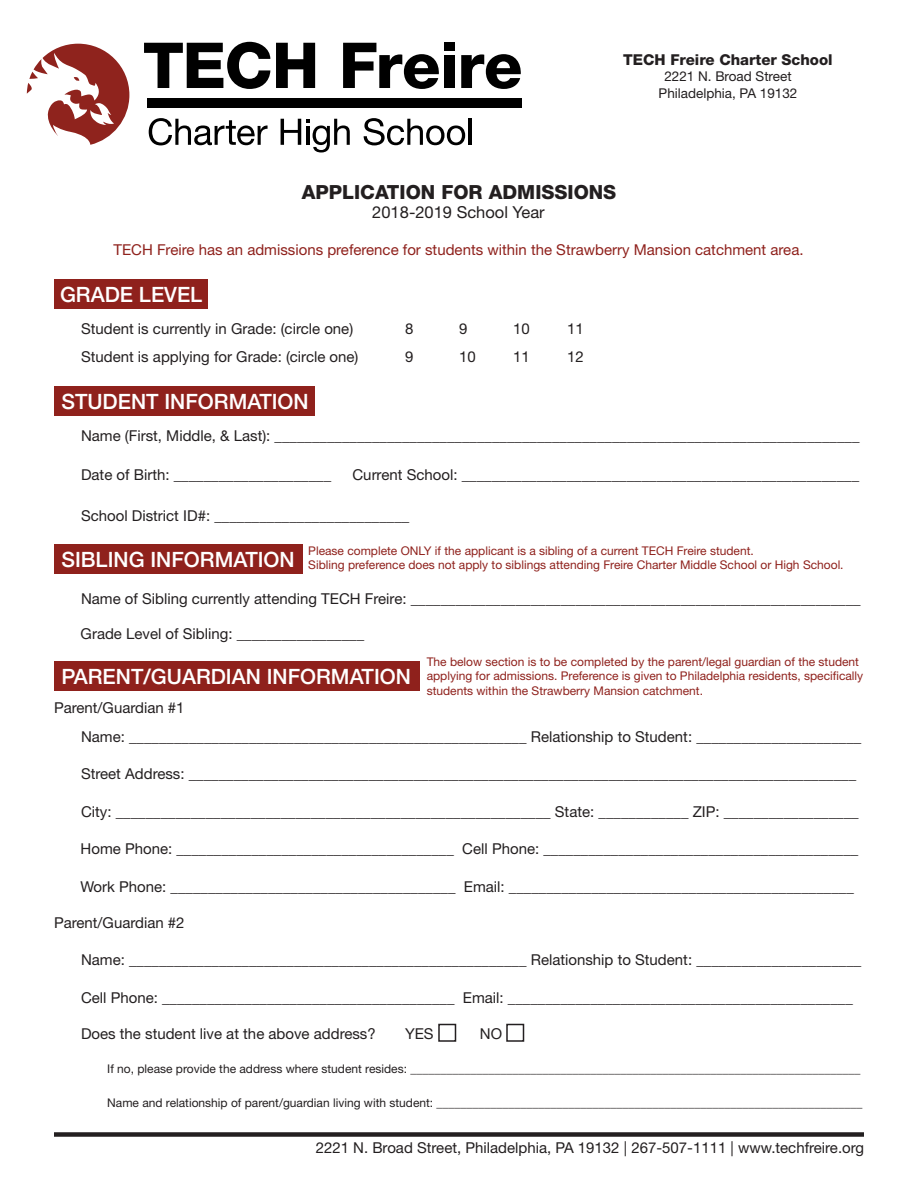
<style>
.page{position:relative;width:918px;height:1188px;background:#fff}
.page>*{position:absolute;margin:0;border:0;box-sizing:border-box;transform-origin:0 0}
.t1{font:500 21px "Helvetica Neue";color:#fff}
.t2{font:800 19.5px "Helvetica Neue LT Std";color:#231f20}
.t3{font:16.5px "Helvetica Neue LT Std";color:#231f20}
.t4{font:15px "Helvetica Neue LT Std";color:#231f20}
.t5{font:15px "Helvetica Neue LT Std";color:#8f211c}
.t6{font:800 15px "Helvetica Neue LT Std";color:#231f20}
.t7{font:13.5px/16.2px "Helvetica Neue LT Std";color:#231f20;text-align:center}
.t8{font:12px/14.4px "Helvetica Neue LT Std";color:#8f211c}
.t9{font:12px "Helvetica Neue LT Std";color:#231f20}
</style>
<div class="page">
<svg style="left:144px;top:42px;width:126px;height:47px"></svg>
<svg style="left:276px;top:43px;width:39px;height:45px"></svg>
<svg style="left:343px;top:43px;width:96px;height:46px"></svg>
<div style="left:444px;top:55px;width:10px;height:33px;background:#000"></div>
<div style="left:444px;top:43px;width:10px;height:8px;background:#000"></div>
<svg style="left:461px;top:54px;width:60px;height:35px"></svg>
<svg style="left:149px;top:118px;width:119px;height:27px"></svg>
<svg style="left:281px;top:119px;width:69px;height:34px"></svg>
<svg style="left:364px;top:118px;width:101px;height:27px"></svg>
<hr style="left:469px;top:119px;width:3px;height:26px;background:#000">
<div style="left:147px;top:98px;width:375px;height:10px;background:#000"></div>
<svg style="left:27px;top:44px;width:102px;height:101px"></svg>
<div style="left:54px;top:386px;width:260px;height:30px;background:#8f211c"></div>
<div style="left:54px;top:661px;width:365px;height:30px;background:#8f211c"></div>
<div style="left:438px;top:1024px;width:18px;height:18px;border:2px solid #231f20"></div>
<div style="left:506px;top:1024px;width:18px;height:18px;border:2px solid #231f20"></div>
<div style="left:54px;top:279px;width:154px;height:30px;background:#8f211c"></div>
<div style="left:54px;top:1132px;width:810px;height:5px;background:#231f20"></div>
<div style="left:54px;top:544px;width:248px;height:30px;background:#8f211c"></div>
<p class="t6" style="left:623px;top:51px;width:211px">TECH Freire Charter School</p>
<p class="t7" style="left:659px;top:68px;width:140px">2221 N. Broad Street<br>Philadelphia, PA 19132</p>
<h2 class="t2" style="left:302px;top:180px;width:316px">APPLICATION FOR ADMISSIONS</h2>
<p class="t3" style="left:372px;top:202px;width:174px">2018-2019 School Year</p>
<p class="t5" style="left:113px;top:241px;width:692px">TECH Freire has an admissions preference for students within the Strawberry Mansion catchment area.</p>
<h1 class="t1" style="left:60px;top:278px;width:144px">GRADE LEVEL</h1>
<p class="t4" style="left:81px;top:319px;width:274px">Student is currently in Grade: (circle one)</p>
<p class="t4" style="left:405px;top:319px;width:10px">8</p>
<p class="t4" style="left:459px;top:319px;width:10px">9</p>
<p class="t4" style="left:513px;top:319px;width:18px">10</p>
<p class="t4" style="left:567px;top:319px;width:18px">11</p>
<p class="t4" style="left:81px;top:348px;width:279px">Student is applying for Grade: (circle one)</p>
<p class="t4" style="left:405px;top:348px;width:10px">9</p>
<p class="t4" style="left:459px;top:348px;width:18px">10</p>
<p class="t4" style="left:513px;top:348px;width:18px">11</p>
<p class="t4" style="left:567px;top:348px;width:18px">12</p>
<h1 class="t1" style="left:61px;top:385px;width:249px">STUDENT INFORMATION</h1>
<p class="t4" style="left:81px;top:427px;width:780px">Name (First, Middle, &amp; Last): ______________________________________________________________________________</p>
<p class="t4" style="left:81px;top:466px;width:252px">Date of Birth: _____________________</p>
<p class="t4" style="left:81px;top:506px;width:330px">School District ID#: __________________________</p>
<p class="t4" style="left:352px;top:466px;width:508px">Current School: _____________________________________________________</p>
<p class="t8" style="left:308px;top:543px;width:537px">Please complete ONLY if the applicant is a sibling of a current TECH Freire student.<br>Sibling preference does not apply to siblings attending Freire Charter Middle School or High School.</p>
<h1 class="t1" style="left:61px;top:542px;width:235px">SIBLING INFORMATION</h1>
<p class="t4" style="left:81px;top:590px;width:781px">Name of Sibling currently attending TECH Freire: ____________________________________________________________</p>
<p class="t4" style="left:81px;top:624px;width:285px">Grade Level of Sibling: _________________</p>
<h1 class="t1" style="left:61px;top:659px;width:351px">PARENT/GUARDIAN INFORMATION</h1>
<p class="t4" style="left:54px;top:698px;width:132px">Parent/Guardian #1</p>
<p class="t8" style="left:427px;top:654px;width:438px">The below section is to be completed by the parent/legal guardian of the student applying for admissions. Preference is given to Philadelphia residents, specifically students within the Strawberry Mansion catchment.</p>
<p class="t4" style="left:81px;top:727px;width:782px">Name: _____________________________________________________ Relationship to Student: ______________________</p>
<p class="t4" style="left:81px;top:765px;width:777px">Street Address: _________________________________________________________________________________________</p>
<p class="t4" style="left:81px;top:802px;width:779px">City: __________________________________________________________ State: ____________ ZIP: __________________</p>
<p class="t4" style="left:81px;top:840px;width:779px">Home Phone: _____________________________________ Cell Phone: __________________________________________</p>
<p class="t4" style="left:81px;top:877px;width:775px">Work Phone: ______________________________________ Email: ______________________________________________</p>
<p class="t4" style="left:54px;top:913px;width:132px">Parent/Guardian #2</p>
<p class="t4" style="left:81px;top:951px;width:782px">Name: _____________________________________________________ Relationship to Student: ______________________</p>
<p class="t4" style="left:81px;top:988px;width:773px">Cell Phone: _______________________________________ Email: ______________________________________________</p>
<p class="t4" style="left:81px;top:1024px;width:296px">Does the student live at the above address?</p>
<p class="t4" style="left:405px;top:1024px;width:30px">YES</p>
<p class="t4" style="left:480px;top:1024px;width:24px">NO</p>
<p class="t9" style="left:107px;top:1061px;width:755px">If no, please provide the address where student resides: ___________________________________________________________________________</p>
<p class="t9" style="left:107px;top:1096px;width:757px">Name and relationship of parent/guardian living with student: _______________________________________________________________________</p>
<p class="t4" style="left:316px;top:1139px;width:550px">2221 N. Broad Street, Philadelphia, PA 19132 | 267-507-1111 | www.techfreire.org</p>
</div>
